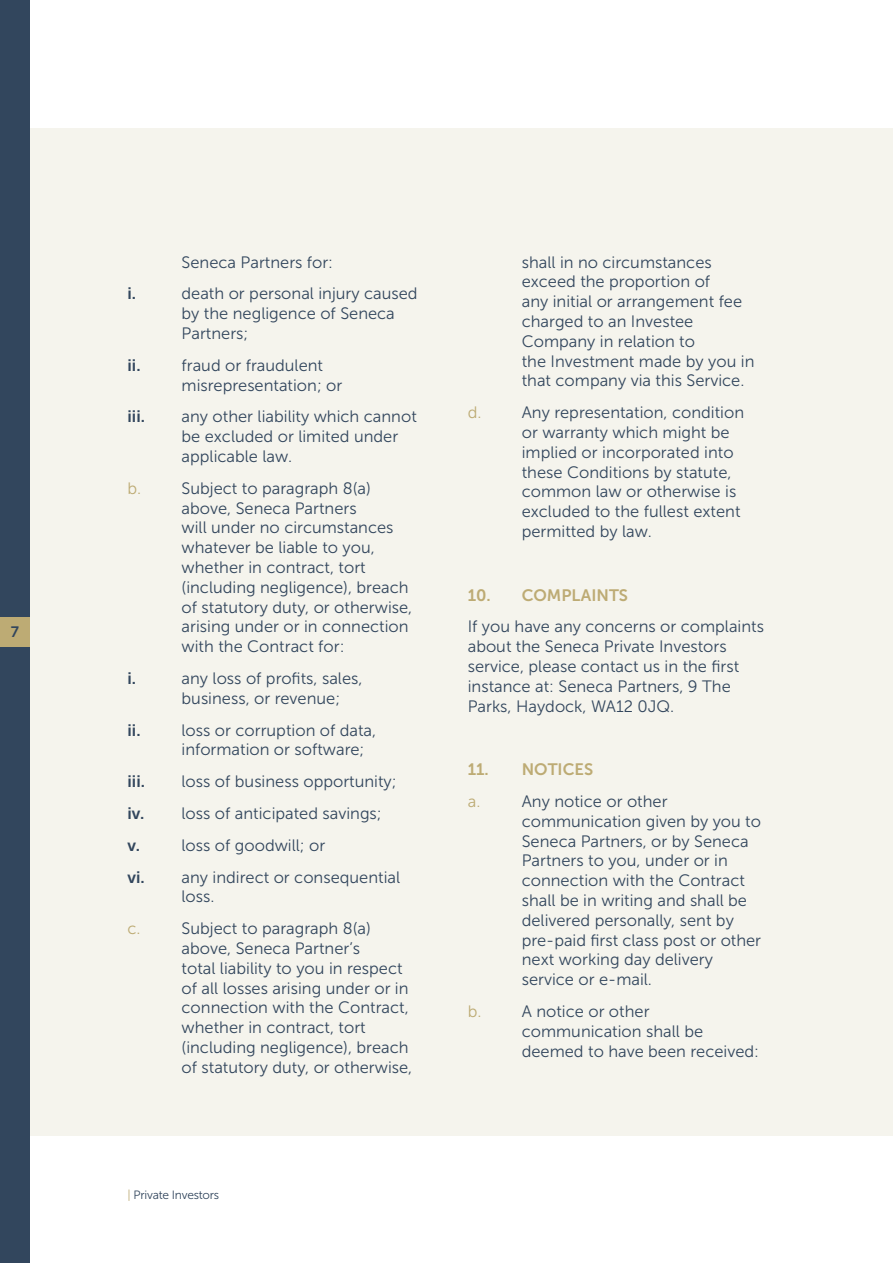
<style>
.page{position:relative;width:893px;height:1263px;background:#fff}
.page>*{position:absolute;margin:0;border:0;box-sizing:border-box;transform-origin:0 0}
.t1{font:16.5px/19.8px "Museo Sans 300";color:#32465d}
.t2{font:16.5px "Museo Sans 700";color:#bdab74}
.t3{font:16.5px "Museo Sans 700";color:#32465d}
.t4{font:16.5px "Museo Sans 300";color:#bdab74}
.t5{font:15px "Museo Sans 700";color:#32465d}
.t6{font:12px "Museo Sans 300";letter-spacing:-.02em;color:#32465d}
.s1{font-family:"Museo Sans 700"}
.s2{color:#bdab74}
</style>
<div class="page">
<div style="left:0;top:128px;width:893px;height:1007px;background:#f5f4ed"></div>
<div style="left:0;top:0;width:30px;height:1263px;background:#32465d"></div>
<div style="left:0;top:617px;width:30px;height:29px;background:#bdab74"></div>
<p class="t5" style="left:11px;top:624px;width:10px">7</p>
<p class="t1" style="left:182px;top:252px;width:153px">Seneca Partners for:</p>
<p class="t3" style="left:128px;top:284px;width:10px">i.</p>
<p class="t1" style="left:182px;top:284px;width:238px">death or personal injury caused by the negligence of Seneca<br>Partners;</p>
<p class="t3" style="left:128px;top:356px;width:15px">ii.</p>
<p class="t1" style="left:182px;top:355px;width:162px">fraud or fraudulent misrepresentation; or</p>
<p class="t3" style="left:128px;top:407px;width:19px">iii.</p>
<p class="t1" style="left:182px;top:407px;width:237px">any other liability which cannot be excluded or limited under applicable law.</p>
<p class="t4" style="left:128px;top:479px;width:15px">b.</p>
<p class="t1" style="left:182px;top:478px;width:232px">Subject to paragraph 8(a) above, Seneca Partners<br>will under no circumstances whatever be liable to you, whether in contract, tort (including negligence), breach of statutory duty, or otherwise, arising under or in connection with the Contract for:</p>
<p class="t3" style="left:128px;top:669px;width:10px">i.</p>
<p class="t1" style="left:182px;top:668px;width:182px">any loss of profits, sales, business, or revenue;</p>
<p class="t3" style="left:128px;top:721px;width:15px">ii.</p>
<p class="t1" style="left:182px;top:720px;width:196px">loss or corruption of data, information or software;</p>
<p class="t3" style="left:128px;top:772px;width:19px">iii.</p>
<p class="t1" style="left:128px;top:766px;width:271px;line-height:31.8px;text-indent:54px">loss of business opportunity; <span class="s1">iv.</span> loss of anticipated savings;</p>
<p class="t3" style="left:128px;top:836px;width:14px">v.</p>
<p class="t1" style="left:128px;top:829px;width:274px;line-height:31.8px;text-indent:54px">loss of goodwill; or<br><span class="s1">vi.</span> any indirect or consequential</p>
<p class="t1" style="left:182px;top:887px;width:35px">loss.</p>
<p class="t4" style="left:128px;top:920px;width:15px">c.</p>
<p class="t1" style="left:182px;top:919px;width:232px">Subject to paragraph 8(a) above, Seneca Partner’s<br>total liability to you in respect of all losses arising under or in connection with the Contract, whether in contract, tort (including negligence), breach of statutory duty, or otherwise,</p>
<p class="t6" style="left:128px;top:1188px;width:93px"><span class="s2">|</span> Private Investors</p>
<p class="t1" style="left:522px;top:252px;width:234px">shall in no circumstances exceed the proportion of<br>any initial or arrangement fee charged to an Investee<br>Company in relation to<br>the Investment made by you in that company via this Service.</p>
<p class="t4" style="left:468px;top:404px;width:15px">d.</p>
<p class="t1" style="left:522px;top:403px;width:224px">Any representation, condition or warranty which might be implied or incorporated into these Conditions by statute, common law or otherwise is excluded to the fullest extent permitted by law.</p>
<p class="t2" style="left:468px;top:586px;width:162px">10. COMPLAINTS</p>
<p class="t1" style="left:468px;top:617px;width:298px">If you have any concerns or complaints about the Seneca Private Investors service, please contact us in the first instance at: Seneca Partners, 9 The Parks, Haydock, WA12 0JQ.</p>
<p class="t2" style="left:468px;top:760px;width:127px">11. NOTICES</p>
<p class="t4" style="left:468px;top:792px;width:14px">a.</p>
<p class="t1" style="left:522px;top:791px;width:241px">Any notice or other communication given by you to<br>Seneca Partners, or by Seneca<br>Partners to you, under or in connection with the Contract shall be in writing and shall be delivered personally, sent by pre-paid first class post or other next working day delivery service or e-mail.</p>
<p class="t4" style="left:468px;top:1002px;width:15px">b.</p>
<p class="t1" style="left:522px;top:1001px;width:239px">A notice or other communication shall be deemed to have been received:</p>
</div>
